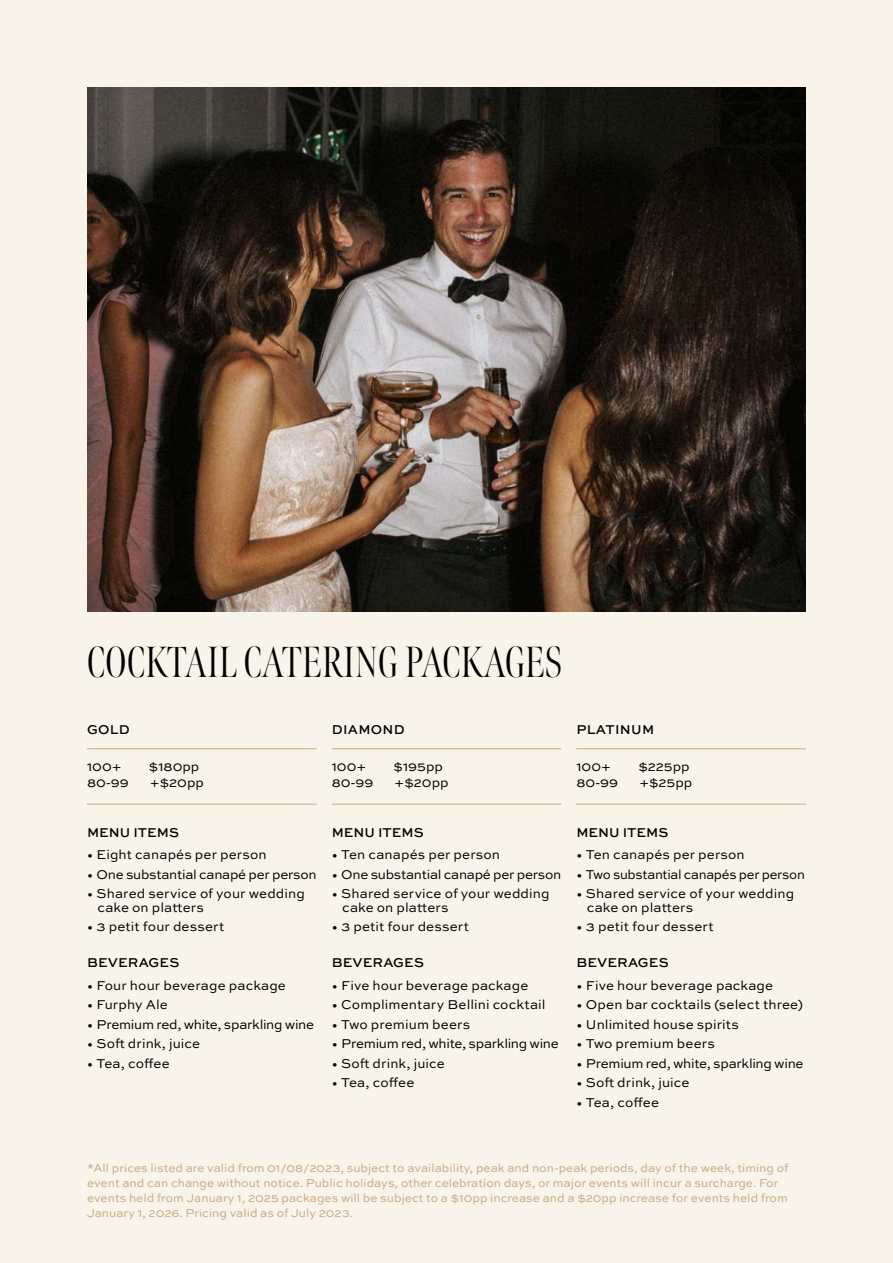
<style>
.page{position:relative;width:893px;height:1263px;background:#f9f4e9}
.page>*{position:absolute;margin:0;border:0;box-sizing:border-box;transform-origin:0 0}
.t1{font:300 extra-condensed 43.5px "Meno Banner";letter-spacing:.01em;color:#000}
.t2{font:13.5px/13.5px "Sweet Sans Pro";letter-spacing:.005em;color:#000}
.t3{font:13.5px "Sweet Sans Pro";letter-spacing:-.025em;color:#000}
.t4{font:13.5px "Sweet Sans Pro";letter-spacing:-.02em;color:#000}
.t5{font:500 13.5px "Sweet Sans Pro";color:#000}
.t6{font:500 13.5px "Sweet Sans Pro";letter-spacing:.02em;color:#000}
.t7{font:12px/15px "Sweet Sans Pro";color:#c6aa84}
.s1{font-family:"Sofia Pro";font-weight:300}
</style>
<div class="page">
<img style="left:87px;top:87px;width:719px;height:524px">
<hr style="left:87px;top:748px;width:230px;height:1px;background:#c6aa84">
<hr style="left:87px;top:804px;width:230px;height:1px;background:#c6aa84">
<hr style="left:332px;top:748px;width:229px;height:1px;background:#c6aa84">
<hr style="left:332px;top:804px;width:229px;height:1px;background:#c6aa84">
<hr style="left:576px;top:748px;width:230px;height:1px;background:#c6aa84">
<hr style="left:576px;top:804px;width:230px;height:1px;background:#c6aa84">
<h1 class="t1" style="left:87px;top:637px;width:477px">COCKTAIL CATERING PACKAGES</h1>
<p class="t5" style="left:87px;top:719px;width:44px">GOLD</p>
<p class="t2" style="left:87px;top:759px;width:36px">100+</p>
<p class="t2" style="left:149px;top:759px;width:52px">$180pp</p>
<p class="t2" style="left:87px;top:776px;width:43px">80-99</p>
<p class="t2" style="left:150px;top:776px;width:56px">+$20pp</p>
<p class="t5" style="left:87px;top:822px;width:93px">MENU ITEMS</p>
<p class="t2" style="left:87px;top:848px;width:181px"><span class="s1">•</span> Eight canapés per person</p>
<p class="t4" style="left:87px;top:865px;width:231px"><span class="s1">•</span> One substantial canapé per person</p>
<p class="t2" style="left:98px;top:887px;width:209px;text-indent:-11px"><span class="s1">•</span> Shared service of your wedding cake on platters</p>
<p class="t2" style="left:87px;top:920px;width:139px"><span class="s1">•</span> 3 petit four dessert</p>
<p class="t5" style="left:87px;top:953px;width:94px">BEVERAGES</p>
<p class="t2" style="left:87px;top:978px;width:200px"><span class="s1">•</span> Four hour beverage package</p>
<p class="t2" style="left:87px;top:998px;width:82px"><span class="s1">•</span> Furphy Ale</p>
<p class="t3" style="left:87px;top:1015px;width:229px"><span class="s1">•</span> Premium red, white, sparkling wine</p>
<p class="t2" style="left:87px;top:1037px;width:115px"><span class="s1">•</span> Soft drink, juice</p>
<p class="t2" style="left:87px;top:1056px;width:84px"><span class="s1">•</span> Tea, coffee</p>
<p class="t6" style="left:332px;top:719px;width:75px">DIAMOND</p>
<p class="t2" style="left:332px;top:759px;width:36px">100+</p>
<p class="t2" style="left:394px;top:759px;width:51px">$195pp</p>
<p class="t2" style="left:332px;top:776px;width:43px">80-99</p>
<p class="t2" style="left:395px;top:776px;width:56px">+$20pp</p>
<p class="t5" style="left:332px;top:822px;width:93px">MENU ITEMS</p>
<p class="t2" style="left:332px;top:848px;width:170px"><span class="s1">•</span> Ten canapés per person</p>
<p class="t4" style="left:332px;top:865px;width:231px"><span class="s1">•</span> One substantial canapé per person</p>
<p class="t2" style="left:342px;top:887px;width:209px;text-indent:-11px"><span class="s1">•</span> Shared service of your wedding cake on platters</p>
<p class="t2" style="left:332px;top:920px;width:139px"><span class="s1">•</span> 3 petit four dessert</p>
<p class="t5" style="left:332px;top:953px;width:94px">BEVERAGES</p>
<p class="t2" style="left:332px;top:978px;width:198px"><span class="s1">•</span> Five hour beverage package</p>
<p class="t2" style="left:332px;top:998px;width:215px"><span class="s1">•</span> Complimentary Bellini cocktail</p>
<p class="t2" style="left:332px;top:1017px;width:140px"><span class="s1">•</span> Two premium beers</p>
<p class="t3" style="left:332px;top:1034px;width:229px"><span class="s1">•</span> Premium red, white, sparkling wine</p>
<p class="t2" style="left:332px;top:1056px;width:115px"><span class="s1">•</span> Soft drink, juice</p>
<p class="t2" style="left:332px;top:1076px;width:84px"><span class="s1">•</span> Tea, coffee</p>
<p class="t6" style="left:576px;top:719px;width:79px">PLATINUM</p>
<p class="t2" style="left:576px;top:759px;width:36px">100+</p>
<p class="t2" style="left:638px;top:759px;width:53px">$225pp</p>
<p class="t2" style="left:576px;top:776px;width:43px">80-99</p>
<p class="t2" style="left:639px;top:776px;width:55px">+$25pp</p>
<p class="t5" style="left:576px;top:822px;width:93px">MENU ITEMS</p>
<p class="t2" style="left:576px;top:848px;width:170px"><span class="s1">•</span> Ten canapés per person</p>
<p class="t4" style="left:576px;top:865px;width:230px"><span class="s1">•</span> Two substantial canapés per person</p>
<p class="t2" style="left:587px;top:887px;width:209px;text-indent:-11px"><span class="s1">•</span> Shared service of your wedding cake on platters</p>
<p class="t2" style="left:576px;top:920px;width:139px"><span class="s1">•</span> 3 petit four dessert</p>
<p class="t5" style="left:576px;top:953px;width:94px">BEVERAGES</p>
<p class="t2" style="left:576px;top:978px;width:198px"><span class="s1">•</span> Five hour beverage package</p>
<p class="t2" style="left:576px;top:998px;width:228px"><span class="s1">•</span> Open bar cocktails (select three)</p>
<p class="t2" style="left:576px;top:1017px;width:164px"><span class="s1">•</span> Unlimited house spirits</p>
<p class="t2" style="left:576px;top:1037px;width:140px"><span class="s1">•</span> Two premium beers</p>
<p class="t3" style="left:576px;top:1054px;width:229px"><span class="s1">•</span> Premium red, white, sparkling wine</p>
<p class="t2" style="left:576px;top:1076px;width:115px"><span class="s1">•</span> Soft drink, juice</p>
<p class="t2" style="left:576px;top:1095px;width:84px"><span class="s1">•</span> Tea, coffee</p>
<p class="t7" style="left:87px;top:1160px;width:703px">*All prices listed are valid from 01/08/2023, subject to availability, peak and non-peak periods, day of the week, timing of event and can change without notice. Public holidays, other celebration days, or major events will incur a surcharge. For events held from January 1, 2025 packages will be subject to a $10pp increase and a $20pp increase for events held from January 1, 2026. Pricing valid as of July 2023.</p>
</div>
